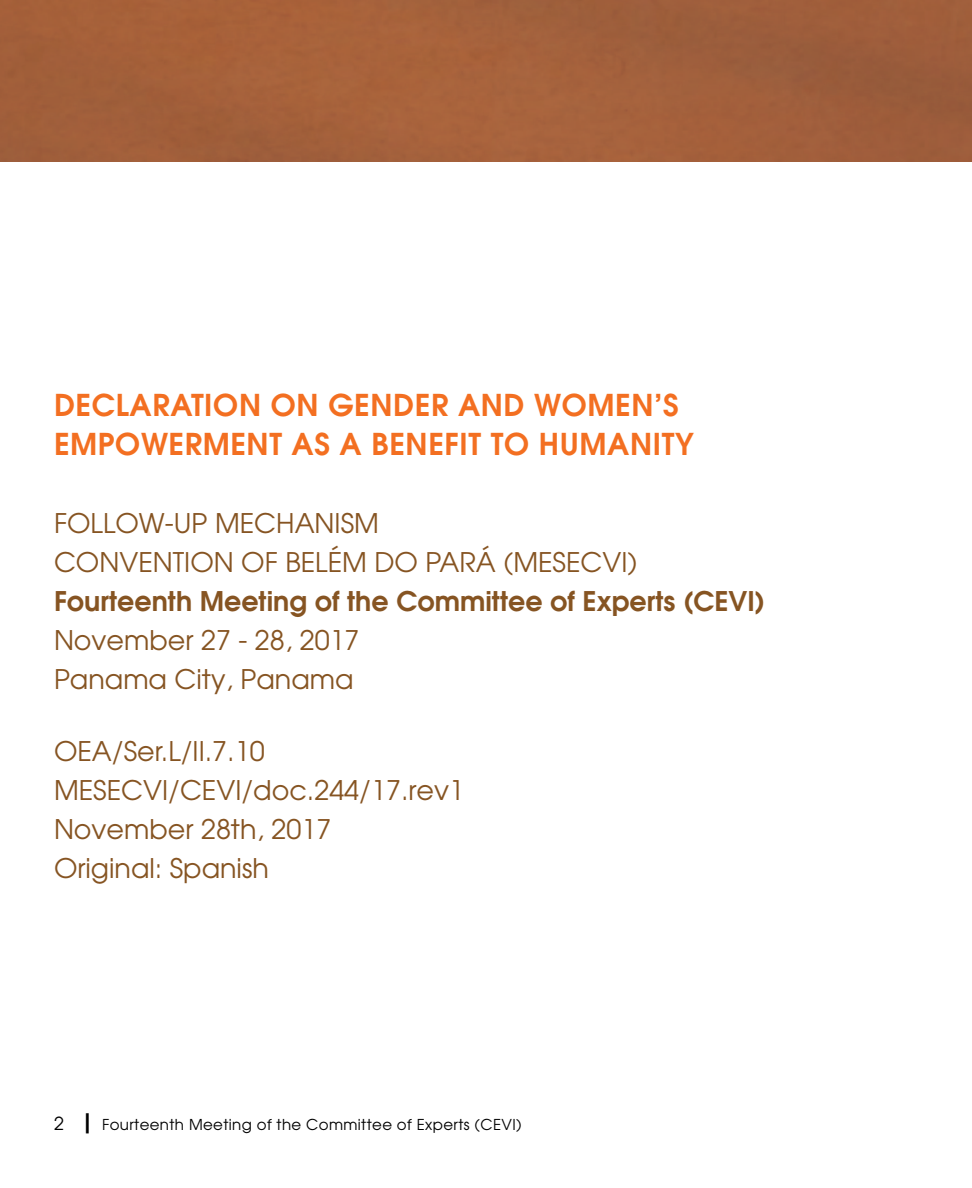
<style>
.page{position:relative;width:972px;height:1188px;background:#fff}
.page>*{position:absolute;margin:0;border:0;box-sizing:border-box;transform-origin:0 0}
.t1{font:600 30px/39px "Avant Garde";letter-spacing:.02em;color:#f36f21}
.t2{font:27px/39px "Avant Garde";color:#865422}
.t3{font:600 27px "Avant Garde";color:#865422}
.t4{font:15px "Avant Garde";letter-spacing:.025em;color:#000}
.s1{font-size:18px}
.s2{font-weight:500;font-size:24px}
</style>
<div class="page">
<img style="left:0;top:0;width:972px;height:162px">
<p class="t1" style="left:54px;top:385px;width:641px">DECLARATION ON GENDER AND WOMEN’S<br>EMPOWERMENT AS A BENEFIT TO HUMANITY</p>
<p class="t2" style="left:54px;top:504px;width:585px">FOLLOW-UP MECHANISM<br>CONVENTION OF BELÉM DO PARÁ (MESECVI)</p>
<p class="t3" style="left:54px;top:584px;width:713px">Fourteenth Meeting of the Committee of Experts (CEVI)</p>
<p class="t2" style="left:54px;top:621px;width:307px">November 27 - 28, 2017<br>Panama City, Panama</p>
<p class="t2" style="left:54px;top:731px;width:411px">OEA/Ser.L/II.7.10<br>MESECVI/CEVI/doc.244/17.rev1<br>November 28th, 2017<br>Original: Spanish</p>
<p class="t4" style="left:54px;top:1115px;width:469px"><span class="s1">2</span> <span class="s2">|</span> Fourteenth Meeting of the Committee of Experts (CEVI)</p>
</div>
